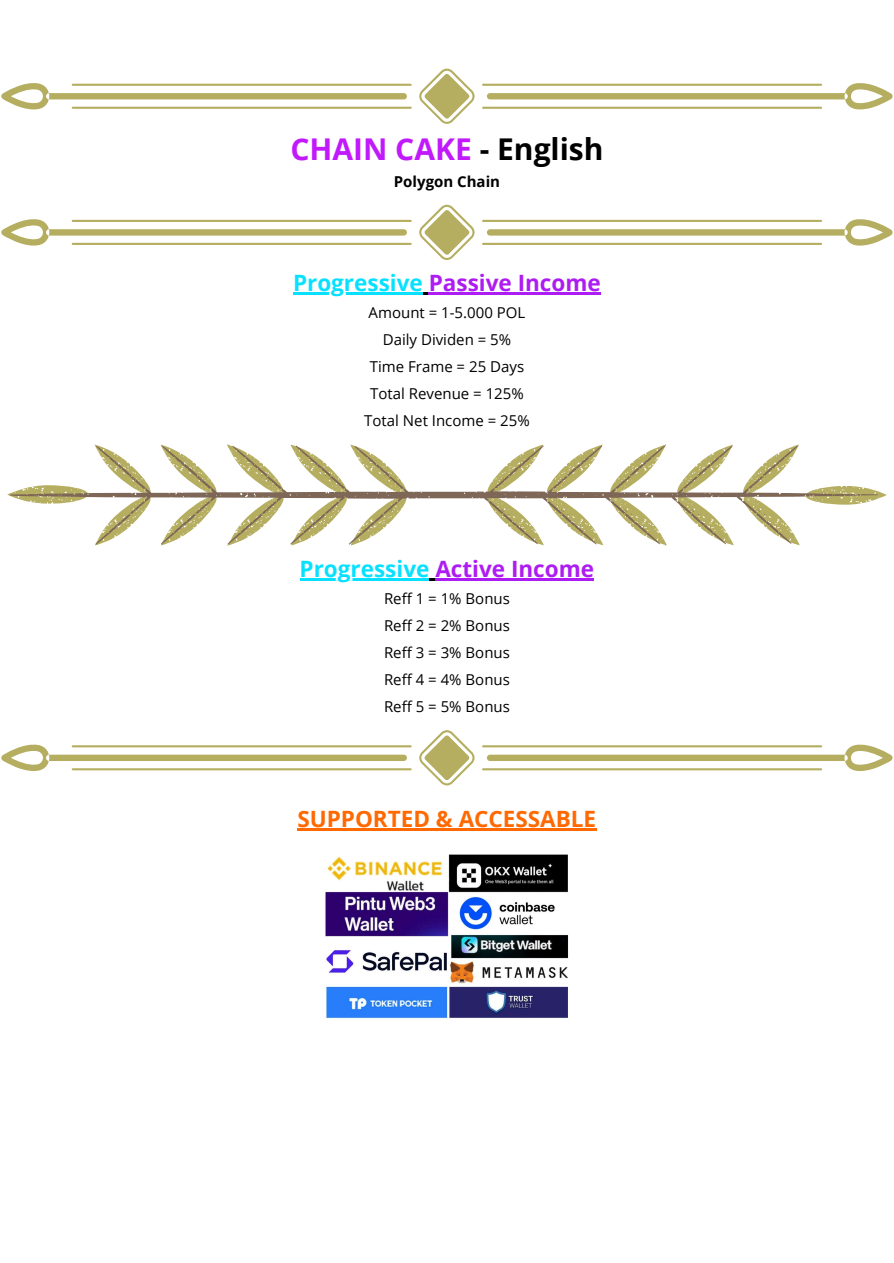
<style>
.page{position:relative;width:894px;height:1263px;background:#fff}
.page>*{position:absolute;margin:0;border:0;box-sizing:border-box;transform-origin:0 0}
.t1{font:700 30px "Open Sans";color:#c119fc}
.t2{font:700 22.5px "Open Sans";color:#ad1cf2}
.t3{font:700 22.5px "Open Sans";color:#ff6900}
.t4{font:15px "Open Sans";color:#000}
.t5{font:700 15px "Open Sans";color:#000}
.s1{color:#000}
.s2{color:#07e1ff}
</style>
<div class="page">
<hr style="left:293px;top:292px;width:130px;height:3px;background:#07e1ff">
<svg style="left:423px;top:292px;width:5px;height:3px"></svg>
<hr style="left:428px;top:292px;width:172px;height:3px;background:#ad1cf2">
<hr style="left:299px;top:578px;width:130px;height:2px;background:#07e1ff">
<svg style="left:429px;top:578px;width:6px;height:2px"></svg>
<hr style="left:435px;top:578px;width:159px;height:2px;background:#ad1cf2">
<hr style="left:297px;top:828px;width:299px;height:2px;background:#ff6900">
<svg style="left:1px;top:69px;width:891px;height:55px"></svg>
<svg style="left:1px;top:205px;width:891px;height:55px"></svg>
<svg style="left:10px;top:444px;width:869px;height:102px"></svg>
<svg style="left:1px;top:730px;width:891px;height:55px"></svg>
<img style="left:325px;top:854px;width:244px;height:165px">
<h1 class="t1" style="left:290px;top:128px;width:314px">CHAIN CAKE <span class="s1">- English</span></h1>
<h3 class="t5" style="left:394px;top:171px;width:108px">Polygon Chain</h3>
<h2 class="t2" style="left:293px;top:267px;width:309px"><span class="s2">Progressive</span> Passive Income</h2>
<p class="t4" style="left:368px;top:302px;width:158px">Amount = 1-5.000 POL</p>
<p class="t4" style="left:382px;top:329px;width:130px">Daily Dividen = 5%</p>
<p class="t4" style="left:369px;top:356px;width:156px">Time Frame = 25 Days</p>
<p class="t4" style="left:370px;top:383px;width:155px">Total Revenue = 125%</p>
<p class="t4" style="left:364px;top:410px;width:167px">Total Net Income = 25%</p>
<h2 class="t2" style="left:299px;top:553px;width:296px"><span class="s2">Progressive</span> Active Income</h2>
<p class="t4" style="left:384px;top:588px;width:127px">Reff 1 = 1% Bonus</p>
<p class="t4" style="left:384px;top:615px;width:127px">Reff 2 = 2% Bonus</p>
<p class="t4" style="left:384px;top:642px;width:127px">Reff 3 = 3% Bonus</p>
<p class="t4" style="left:384px;top:669px;width:127px">Reff 4 = 4% Bonus</p>
<p class="t4" style="left:384px;top:696px;width:127px">Reff 5 = 5% Bonus</p>
<h2 class="t3" style="left:297px;top:803px;width:300px">SUPPORTED &amp; ACCESSABLE</h2>
</div>
